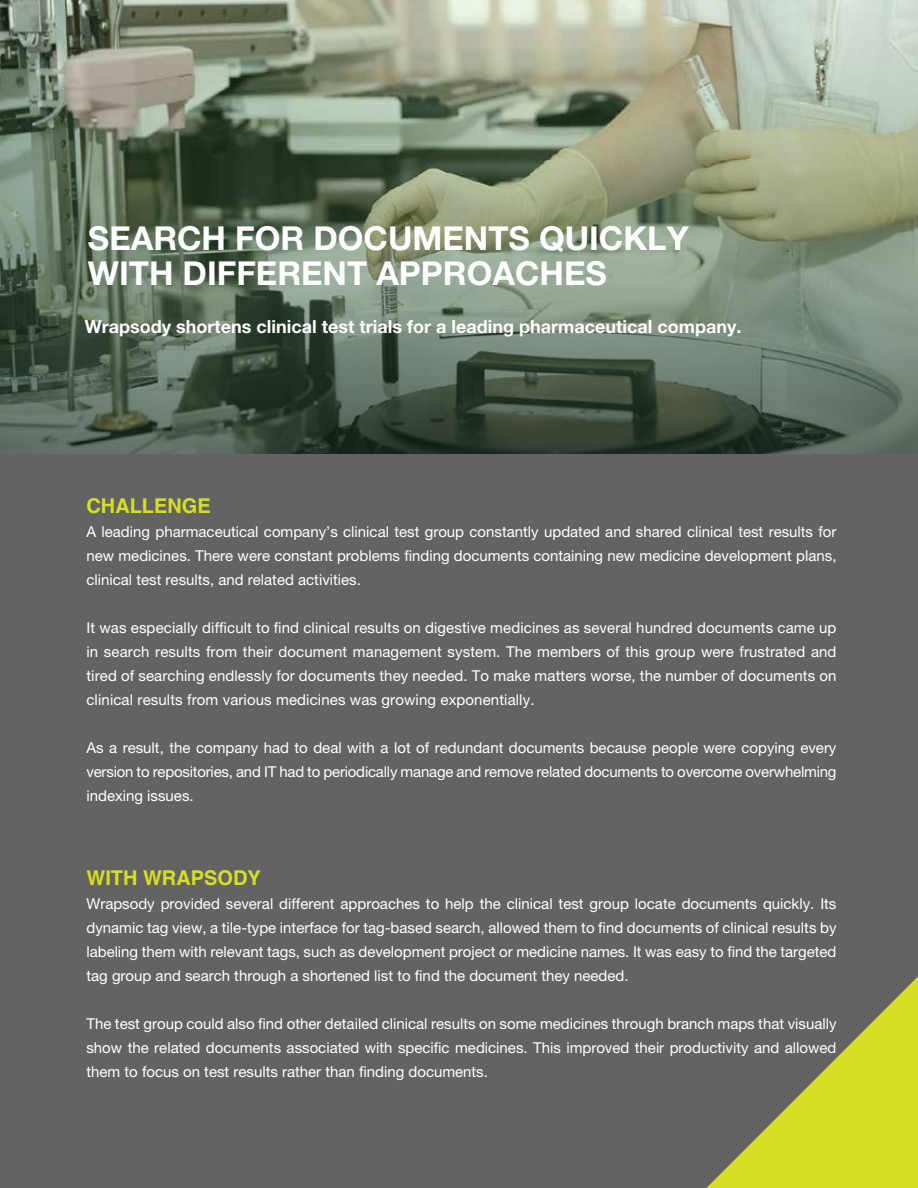
<style>
.page{position:relative;width:918px;height:1188px;background:#fff}
.page>*{position:absolute;margin:0;border:0;box-sizing:border-box;transform-origin:0 0}
.t1{font:700 33px/35.7px "Helvetica Neue LT Pro";color:#fff}
.t2{font:700 20.4px "Helvetica";color:#d7df23}
.t3{font:700 18px "Helvetica Neue LT Pro";color:#fff}
.t4{font:15px/24px "Helvetica Neue LT Pro";color:#fff;text-align:justify}
</style>
<div class="page">
<svg style="left:0;top:0;width:918px;height:454px;background:#778470"></svg>
<div style="left:0;top:454px;width:918px;height:734px;background:#636462"></div>
<svg style="left:706px;top:976px;width:212px;height:212px"></svg>
<h1 class="t1" style="left:88px;top:219px;width:602px">SEARCH FOR DOCUMENTS QUICKLY<br>WITH DIFFERENT APPROACHES</h1>
<p class="t3" style="left:85px;top:315px;width:658px">Wrapsody shortens clinical test trials for a leading pharmaceutical company.</p>
<h2 class="t2" style="left:86px;top:493px;width:126px">CHALLENGE</h2>
<p class="t4" style="left:86px;top:520px;width:752px">A leading pharmaceutical company’s clinical test group constantly updated and shared clinical test results for new medicines. There were constant problems finding documents containing new medicine development plans, clinical test results, and related activities.</p>
<p class="t4" style="left:86px;top:616px;width:752px">It was especially difficult to find clinical results on digestive medicines as several hundred documents came up in search results from their document management system. The members of this group were frustrated and tired of searching endlessly for documents they needed. To make matters worse, the number of documents on clinical results from various medicines was growing exponentially.</p>
<p class="t4" style="left:86px;top:736px;width:752px">As a result, the company had to deal with a lot of redundant documents because people were copying every version to repositories, and IT had to periodically manage and remove related documents to overcome overwhelming indexing issues.</p>
<h2 class="t2" style="left:86px;top:865px;width:176px">WITH WRAPSODY</h2>
<p class="t4" style="left:86px;top:891px;width:752px">Wrapsody provided several different approaches to help the clinical test group locate documents quickly. Its dynamic tag view, a tile-type interface for tag-based search, allowed them to find documents of clinical results by labeling them with relevant tags, such as development project or medicine names. It was easy to find the targeted tag group and search through a shortened list to find the document they needed.</p>
<p class="t4" style="left:86px;top:1011px;width:752px">The test group could also find other detailed clinical results on some medicines through branch maps that visually show the related documents associated with specific medicines. This improved their productivity and allowed them to focus on test results rather than finding documents.</p>
</div>
